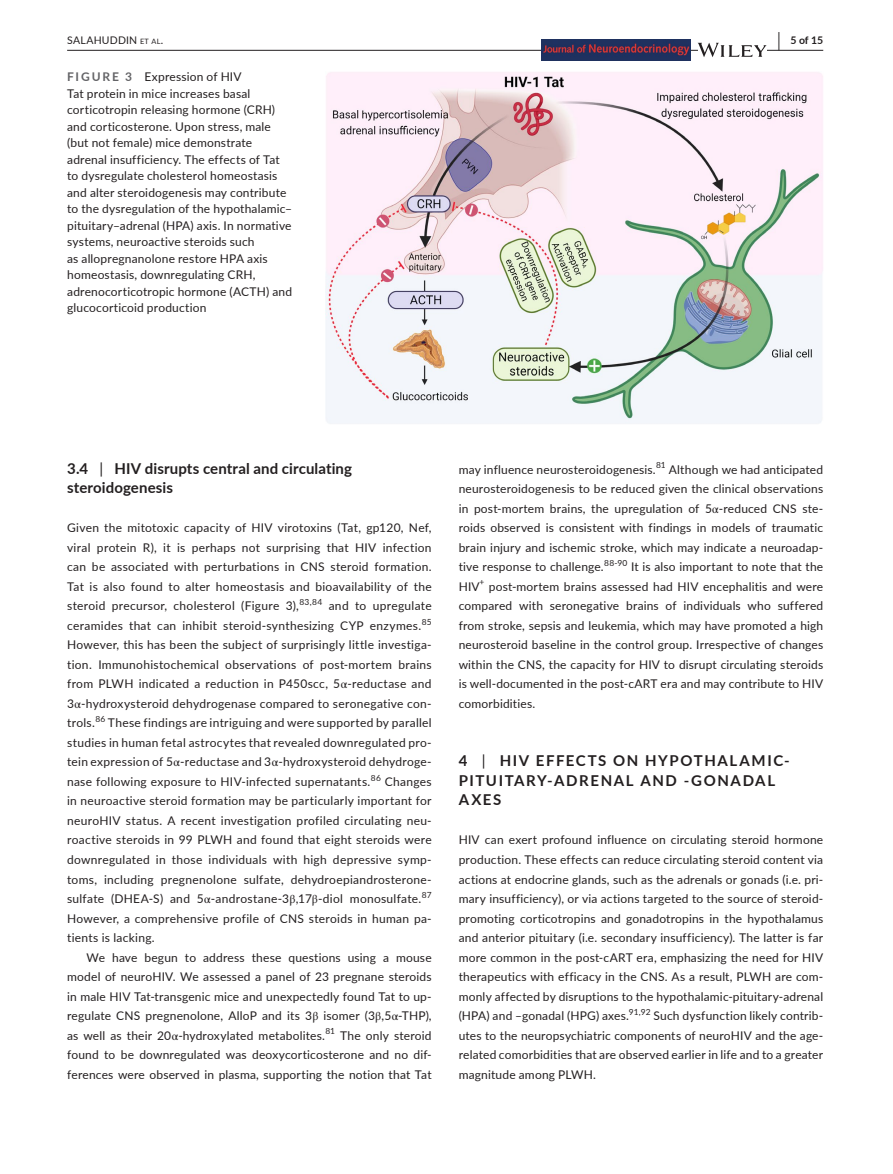
<style>
.page{position:relative;width:893px;height:1174px;background:#fff}
.page>*{position:absolute;margin:0;border:0;box-sizing:border-box;transform-origin:0 0}
.t1{font:700 19.5px "Lato";color:#231f20;scale:.48 1}
.t2{font:700 15px/19.5px "Lato";letter-spacing:.11em;color:#231f20}
.t3{font:700 15px/19.5px "Lato";letter-spacing:.005em;color:#231f20}
.t4{font:12px/19.5px "Lato";letter-spacing:.015em;color:#231f20;text-align:justify}
.t5{font:10.5px "Lato";letter-spacing:.02em;color:#231f20}
.t6{font:700 10.5px "Lato";color:#231f20}
.t7{font:8.4px "Lato";letter-spacing:.035em;color:#231f20}
.s1{font-size:7.35px}
.s2{font-weight:700;color:#636366}
.s3{font-weight:400}
.s4{font-family:"STIX"}
</style>
<div class="page">
<hr style="left:67px;top:50px;width:756px;height:1px;background:#231f20">
<img style="left:542px;top:40px;width:148px;height:21px">
<svg style="left:698px;top:43px;width:69px;height:14px"></svg>
<img style="left:326px;top:72px;width:497px;height:352px">
<h1 class="t1" style="left:778px;top:25px;width:7px">|</h1>
<p class="t5" style="left:67px;top:33px;width:98px">SALAHUDDIN <span class="s1">et al</span>.</p>
<p class="t6" style="left:790px;top:33px;width:34px">5 of 15</p>
<p class="t4" style="left:67px;top:68px;width:226px;line-height:16.5px;text-align:left"><span class="s2">FIGURE 3</span> Expression of HIV<br>Tat protein in mice increases basal corticotropin releasing hormone (CRH) and corticosterone. Upon stress, male (but not female) mice demonstrate adrenal insufficiency. The effects of Tat to dysregulate cholesterol homeostasis and alter steroidogenesis may contribute to the dysregulation of the hypothalamic– pituitary–adrenal (HPA) axis. In normative systems, neuroactive steroids such<br>as allopregnanolone restore HPA axis homeostasis, downregulating CRH, adrenocorticotropic hormone (ACTH) and glucocorticoid production</p>
<p class="t3" style="left:67px;top:458px;width:286px">3.4 <span class="s3">|</span> HIV disrupts central and circulating steroidogenesis</p>
<p class="t4" style="left:67px;top:518px;width:366px">Given the mitotoxic capacity of HIV virotoxins (Tat, gp120, Nef, viral protein R), it is perhaps not surprising that HIV infection can be associated with perturbations in CNS steroid formation.<br>Tat is also found to alter homeostasis and bioavailability of the steroid precursor, cholesterol (Figure 3),</p>
<p class="t7" style="left:299px;top:596px;width:24px">83,84</p>
<p class="t4" style="left:67px;top:596px;width:366px;text-indent:262px">and to upregulate ceramides that can inhibit steroid-synthesizing CYP enzymes.</p>
<p class="t7" style="left:422px;top:615px;width:11px">85</p>
<p class="t4" style="left:67px;top:635px;width:366px">However, this has been the subject of surprisingly little investiga&shy;tion. Immunohistochemical observations of post-mortem brains from PLWH indicated a reduction in P450scc, 5<span class="s4">α</span>-reductase and 3<span class="s4">α</span>-hydroxysteroid dehydrogenase compared to seronegative con&shy;trols.</p>
<p class="t7" style="left:95px;top:713px;width:12px">86</p>
<p class="t4" style="left:67px;top:713px;width:366px;text-indent:41px">These findings are intriguing and were supported by parallel studies in human fetal astrocytes that revealed downregulated pro&shy;tein expression of 5<span class="s4">α</span>-reductase and 3<span class="s4">α</span>-hydroxysteroid dehydroge&shy;nase following exposure to HIV-infected supernatants.</p>
<p class="t7" style="left:371px;top:771px;width:12px">86</p>
<p class="t4" style="left:67px;top:771px;width:366px;text-indent:318px">Changes in neuroactive steroid formation may be particularly important for neuroHIV status. A recent investigation profiled circulating neu&shy;roactive steroids in 99 PLWH and found that eight steroids were downregulated in those individuals with high depressive symp&shy;toms, including pregnenolone sulfate, dehydroepiandrosterone&shy;sulfate (DHEA-S) and 5<span class="s4">α</span>-androstane-3<span class="s4">β</span>,17<span class="s4">β</span>-diol monosulfate.<sup>87<br></sup>However, a comprehensive profile of CNS steroids in human pa&shy;tients is lacking.</p>
<p class="t4" style="left:67px;top:947px;width:366px;text-indent:20px">We have begun to address these questions using a mouse model of neuroHIV. We assessed a panel of 23 pregnane steroids in male HIV Tat-transgenic mice and unexpectedly found Tat to up&shy;regulate CNS pregnenolone, AlloP and its 3<span class="s4">β</span> isomer (3<span class="s4">β</span>,5<span class="s4">α</span>-THP), as well as their 20<span class="s4">α</span>-hydroxylated metabolites.<sup>81</sup> The only steroid found to be downregulated was deoxycorticosterone and no dif&shy;ferences were observed in plasma, supporting the notion that Tat</p>
<p class="t4" style="left:459px;top:459px;width:199px">may influence neurosteroidogenesis.</p>
<p class="t7" style="left:656px;top:459px;width:11px">81</p>
<p class="t4" style="left:459px;top:459px;width:366px;text-indent:210px">Although we had anticipated neurosteroidogenesis to be reduced given the clinical observations in post-mortem brains, the upregulation of 5<span class="s4">α</span>-reduced CNS ste&shy;roids observed is consistent with findings in models of traumatic brain injury and ischemic stroke, which may indicate a neuroadap&shy;tive response to challenge.</p>
<p class="t7" style="left:604px;top:557px;width:25px">88-90</p>
<p class="t4" style="left:631px;top:557px;width:194px">It is also important to note that the</p>
<p class="t4" style="left:459px;top:576px;width:23px">HIV</p>
<p class="t7" style="left:479px;top:576px;width:6px">+</p>
<p class="t4" style="left:459px;top:576px;width:366px;text-indent:30px">post-mortem brains assessed had HIV encephalitis and were compared with seronegative brains of individuals who suffered from stroke, sepsis and leukemia, which may have promoted a high neurosteroid baseline in the control group. Irrespective of changes within the CNS, the capacity for HIV to disrupt circulating steroids is well-documented in the post-cART era and may contribute to HIV comorbidities.</p>
<p class="t2" style="left:459px;top:750px;width:333px">4 <span class="s3">|</span> HIV EFFECTS ON HYPOTHALAMIC-<br>PITUITARY-ADRENAL AND -GONADAL<br>AXES</p>
<p class="t4" style="left:459px;top:830px;width:366px">HIV can exert profound influence on circulating steroid hormone production. These effects can reduce circulating steroid content via actions at endocrine glands, such as the adrenals or gonads (i.e. pri&shy;mary insufficiency), or via actions targeted to the source of steroid&shy;promoting corticotropins and gonadotropins in the hypothalamus and anterior pituitary (i.e. secondary insufficiency). The latter is far more common in the post-cART era, emphasizing the need for HIV therapeutics with efficacy in the CNS. As a result, PLWH are com&shy;monly affected by disruptions to the hypothalamic-pituitary-adrenal (HPA) and –gonadal (HPG) axes.<sup>91,92</sup> Such dysfunction likely contrib&shy;utes to the neuropsychiatric components of neuroHIV and the age&shy;related comorbidities that are observed earlier in life and to a greater magnitude among PLWH.</p>
</div>
